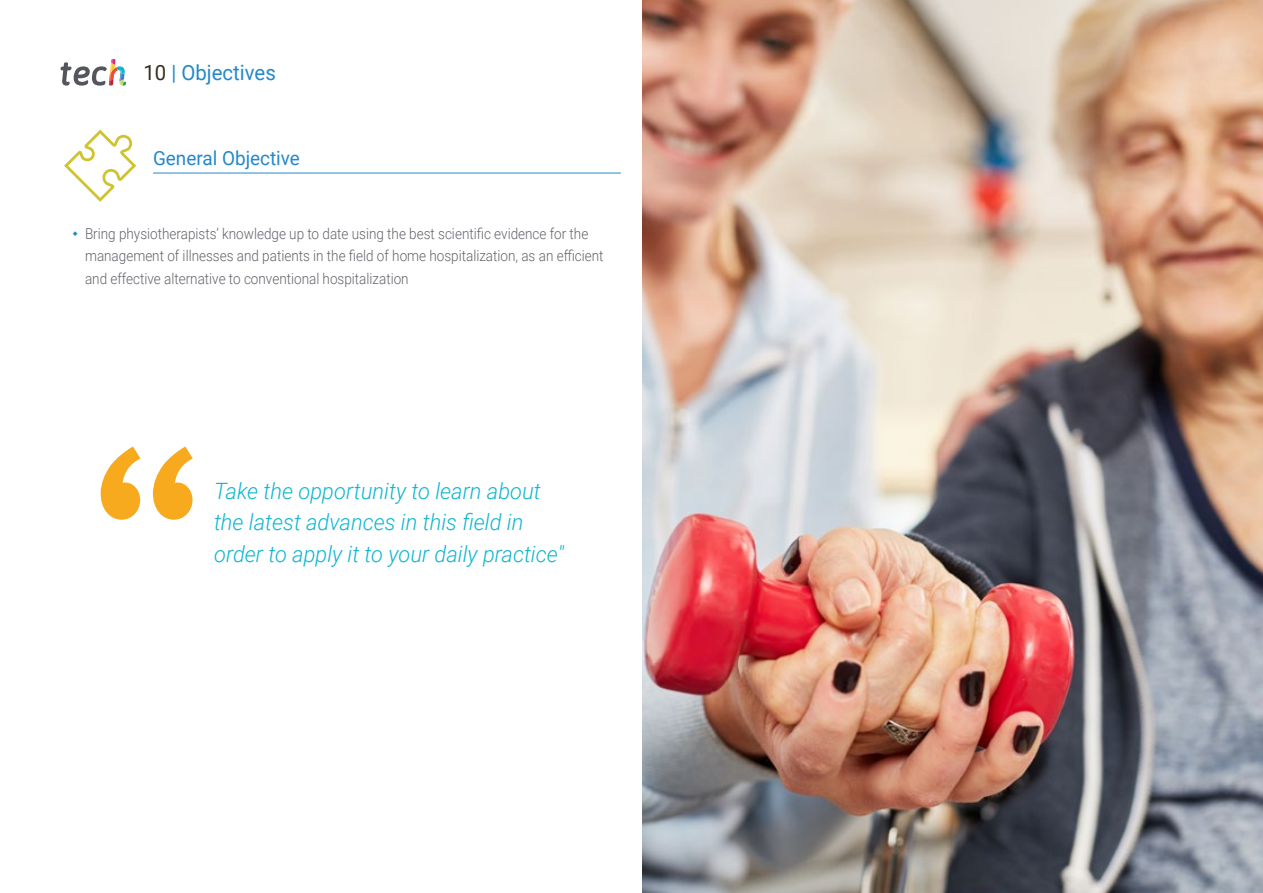
<style>
.page{position:relative;width:1263px;height:893px;background:#fff}
.page>*{position:absolute;margin:0;border:0;box-sizing:border-box;transform-origin:0 0}
.t1{font:italic 300 22.5px/31.5px "Roboto";color:#0fb6cf}
.t2{font:21px "Roboto";color:#2488c9}
.t3{font:19.5px "Roboto";color:#2488c9}
.t4{font:300 15px/22.5px "Roboto";color:#61646a;scale:.9 1}
.s1{color:#312e20}
</style>
<div class="page">
<img style="left:642px;top:0;width:621px;height:893px">
<svg style="left:61px;top:59px;width:65px;height:27px"></svg>
<hr style="left:153px;top:173px;width:468px;height:1px;background:#2488c9">
<svg style="left:64px;top:130px;width:72px;height:72px"></svg>
<svg style="left:101px;top:446px;width:92px;height:74px"></svg>
<h2 class="t2" style="left:144px;top:57px;width:134px"><span class="s1">10</span> | Objectives</h2>
<h3 class="t3" style="left:153px;top:144px;width:148px">General Objective</h3>
<p class="t4" style="left:85px;top:221px;width:578px">Bring physiotherapists’ knowledge up to date using the best scientific evidence for the management of illnesses and patients in the field of home hospitalization, as an efficient and effective alternative to conventional hospitalization</p>
<h1 class="t1" style="left:214px;top:474px;width:351px">Take the opportunity to learn about the latest advances in this field in order to apply it to your daily practice"</h1>
</div>
